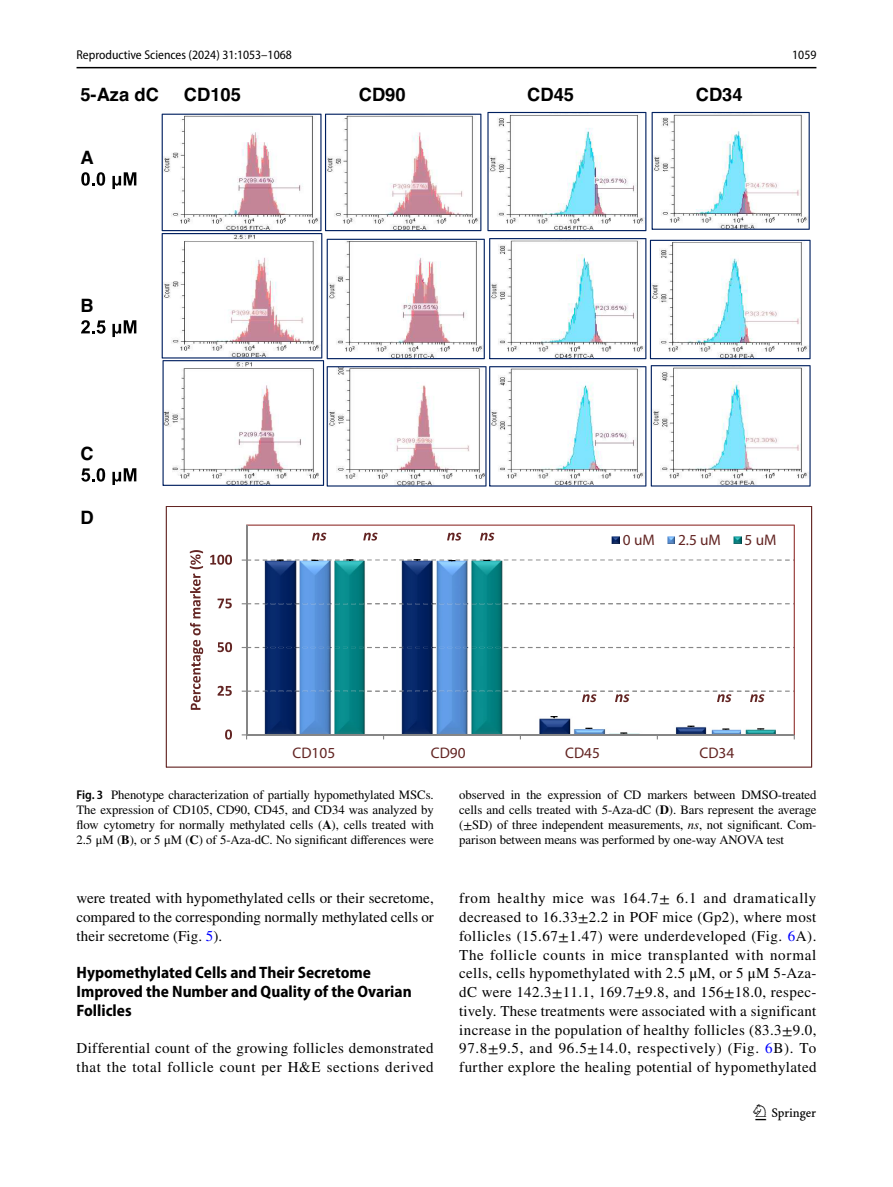
<style>
.page{position:relative;width:893px;height:1187px;background:#fff}
.page>*{position:absolute;margin:0;border:0;box-sizing:border-box;transform-origin:0 0}
.t1{font:22.5px "Springnew Regular 3";color:#000}
.t2{font:700 18.3px "Helvetica";color:#000}
.t3{font:700 semi-condensed 16.5px/18.8px "Myriad Pro";color:#000}
.t4{font:700 15.3px "Times";color:#632523}
.t5{font:15px/18.8px "STIX";letter-spacing:.025em;color:#000;text-align:justify}
.t6{font:12.75px/15px "STIX";letter-spacing:-.005em;color:#000;text-align:justify}
.t7{font:semi-condensed 12.75px "Myriad Pro";color:#000}
.s1{font-family:"Myriad Pro";font-weight:600;font-stretch:semi-condensed}
.s2{font-weight:700}
.s3{font-style:italic}
.s4{color:#00f}
</style>
<div class="page">
<hr style="left:77px;top:67px;width:739px;height:1px;background:#000">
<svg style="left:81px;top:172px;width:24px;height:14px"></svg>
<svg style="left:112px;top:172px;width:24px;height:17px"></svg>
<svg style="left:81px;top:320px;width:24px;height:13px"></svg>
<svg style="left:112px;top:320px;width:24px;height:17px"></svg>
<svg style="left:81px;top:468px;width:24px;height:13px"></svg>
<svg style="left:112px;top:468px;width:24px;height:17px"></svg>
<svg style="left:166px;top:506px;width:646px;height:261px"></svg>
<svg style="left:582px;top:694px;width:14px;height:8px"></svg>
<svg style="left:615px;top:694px;width:14px;height:8px"></svg>
<svg style="left:717px;top:694px;width:14px;height:8px"></svg>
<svg style="left:750px;top:694px;width:14px;height:8px"></svg>
<svg style="left:162px;top:112px;width:649px;height:374px"></svg>
<svg style="left:312px;top:532px;width:14px;height:8px"></svg>
<svg style="left:363px;top:532px;width:14px;height:8px"></svg>
<svg style="left:447px;top:532px;width:14px;height:8px"></svg>
<svg style="left:480px;top:532px;width:14px;height:8px"></svg>
<p class="t7" style="left:77px;top:48px;width:217px">Reproductive Sciences (2024) 31:1053–1068</p>
<p class="t7" style="left:792px;top:48px;width:26px">1059</p>
<p class="t2" style="left:80px;top:80px;width:80px">5-Aza dC</p>
<p class="t2" style="left:184px;top:80px;width:59px">CD105</p>
<p class="t2" style="left:359px;top:80px;width:48px">CD90</p>
<p class="t2" style="left:527px;top:80px;width:48px">CD45</p>
<p class="t2" style="left:696px;top:80px;width:48px">CD34</p>
<p class="t2" style="left:81px;top:143px;width:15px">A</p>
<p class="t2" style="left:81px;top:291px;width:15px">B</p>
<p class="t2" style="left:81px;top:439px;width:15px">C</p>
<p class="t2" style="left:81px;top:502px;width:15px">D</p>
<p class="t4" style="left:623px;top:530px;width:33px">0 uM</p>
<p class="t4" style="left:678px;top:530px;width:44px">2.5 uM</p>
<p class="t4" style="left:744px;top:530px;width:33px">5 uM</p>
<p class="t4" style="left:293px;top:743px;width:44px">CD105</p>
<p class="t4" style="left:431px;top:743px;width:36px">CD90</p>
<p class="t4" style="left:565px;top:743px;width:36px">CD45</p>
<p class="t4" style="left:699px;top:743px;width:36px">CD34</p>
<p class="t6" style="left:77px;top:787px;width:359px"><span class="s1">Fig. 3</span> Phenotype characterization of partially hypomethylated MSCs.<br>The expression of CD105, CD90, CD45, and CD34 was analyzed by flow cytometry for normally methylated cells (<span class="s2">A</span>), cells treated with 2.5 μM (<span class="s2">B</span>), or 5 μM (<span class="s2">C</span>) of 5-Aza-dC. No significant differences were</p>
<p class="t6" style="left:459px;top:787px;width:359px">observed in the expression of CD markers between DMSO-treated cells and cells treated with 5-Aza-dC (<span class="s2">D</span>). Bars represent the average (±SD) of three independent measurements, <span class="s3">ns</span>, not significant. Com&shy;parison between means was performed by one-way ANOVA test</p>
<p class="t5" style="left:77px;top:889px;width:359px">were treated with hypomethylated cells or their secretome, compared to the corresponding normally methylated cells or their secretome (Fig. <span class="s4">5</span>).</p>
<p class="t3" style="left:77px;top:963px;width:337px">Hypomethylated Cells and Their Secretome<br>Improved the Number and Quality of the Ovarian<br>Follicles</p>
<p class="t5" style="left:77px;top:1039px;width:359px">Differential count of the growing follicles demonstrated that the total follicle count per H&amp;E sections derived</p>
<p class="t5" style="left:459px;top:889px;width:359px">from healthy mice was 164.7± 6.1 and dramatically decreased to 16.33±2.2 in POF mice (Gp2), where most follicles (15.67±1.47) were underdeveloped (Fig. <span class="s4">6</span>A).<br>The follicle counts in mice transplanted with normal cells, cells hypomethylated with 2.5 μM, or 5 μM 5-Aza&shy;dC were 142.3±11.1, 169.7±9.8, and 156±18.0, respec&shy;tively. These treatments were associated with a significant increase in the population of healthy follicles (83.3±9.0, 97.8±9.5, and 96.5±14.0, respectively) (Fig. <span class="s4">6</span>B). To further explore the healing potential of hypomethylated</p>
<h1 class="t1" style="left:755px;top:1104px;width:62px">1 3</h1>
</div>
